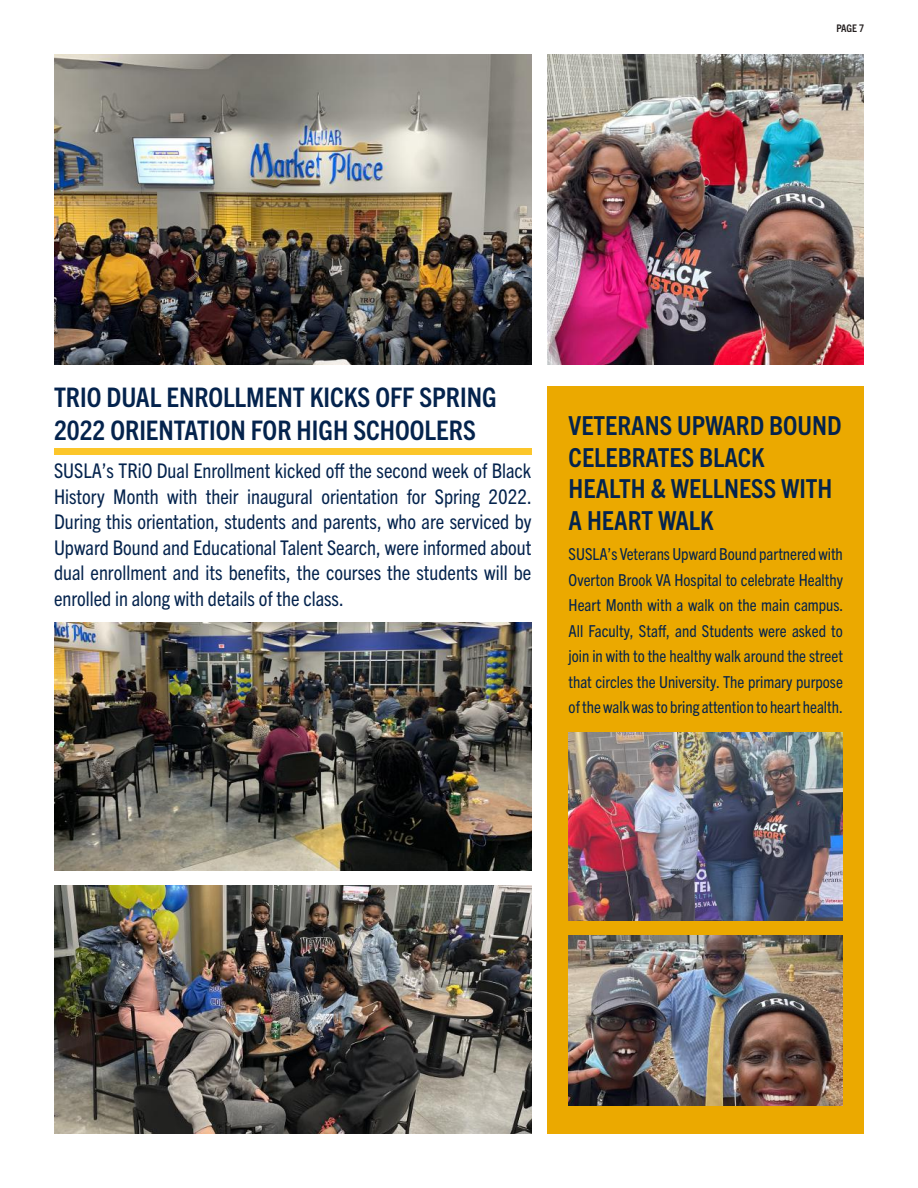
<style>
.page{position:relative;width:918px;height:1188px;background:#fff}
.page>*{position:absolute;margin:0;border:0;box-sizing:border-box;transform-origin:0 0}
.t1{font:700 condensed 27px/32.4px "Trade Gothic Next LT Pro";color:#04234d}
.t2{font:700 condensed 26.25px/31.5px "Trade Gothic Next LT Pro";color:#04234d}
.t3{font:condensed 20.25px/25.5px "Trade Gothic Next LT Pro";color:#04234d;text-align:justify}
.t4{font:condensed 16.5px/25.5px "Trade Gothic Next LT Pro";color:#04234d;text-align:justify}
.t5{font:700 condensed 10.5px "Trade Gothic Next LT Pro";color:#241f1f}
</style>
<div class="page">
<img style="left:54px;top:622px;width:477px;height:249px">
<img style="left:54px;top:886px;width:477px;height:248px">
<div style="left:54px;top:448px;width:477px;height:7px;background:#fcc62a"></div>
<img style="left:54px;top:54px;width:477px;height:310px">
<img style="left:548px;top:54px;width:316px;height:310px">
<div style="left:548px;top:386px;width:316px;height:748px;background:#eba900"></div>
<img style="left:569px;top:732px;width:274px;height:188px">
<img style="left:569px;top:936px;width:274px;height:169px">
<p class="t5" style="left:836px;top:21px;width:29px">PAGE 7</p>
<h1 class="t1" style="left:54px;top:379px;width:444px">TRIO DUAL ENROLLMENT KICKS OFF SPRING<br>2022 ORIENTATION FOR HIGH SCHOOLERS</h1>
<p class="t3" style="left:54px;top:457px;width:479px">SUSLA’s TRiO Dual Enrollment kicked off the second week of Black History Month with their inaugural orientation for Spring 2022.<br>During this orientation, students and parents, who are serviced by Upward Bound and Educational Talent Search, were informed about dual enrollment and its benefits, the courses the students will be enrolled in along with details of the class.</p>
<p class="t2" style="left:569px;top:408px;width:274px">VETERANS UPWARD BOUND<br>CELEBRATES BLACK<br>HEALTH &amp; WELLNESS WITH<br>A HEART WALK</p>
<p class="t4" style="left:569px;top:541px;width:276px">SUSLA’s Veterans Upward Bound partnered with Overton Brook VA Hospital to celebrate Healthy Heart Month with a walk on the main campus.<br>All Faculty, Staff, and Students were asked to join in with to the healthy walk around the street that circles the University. The primary purpose of the walk was to bring attention to heart health.</p>
</div>
